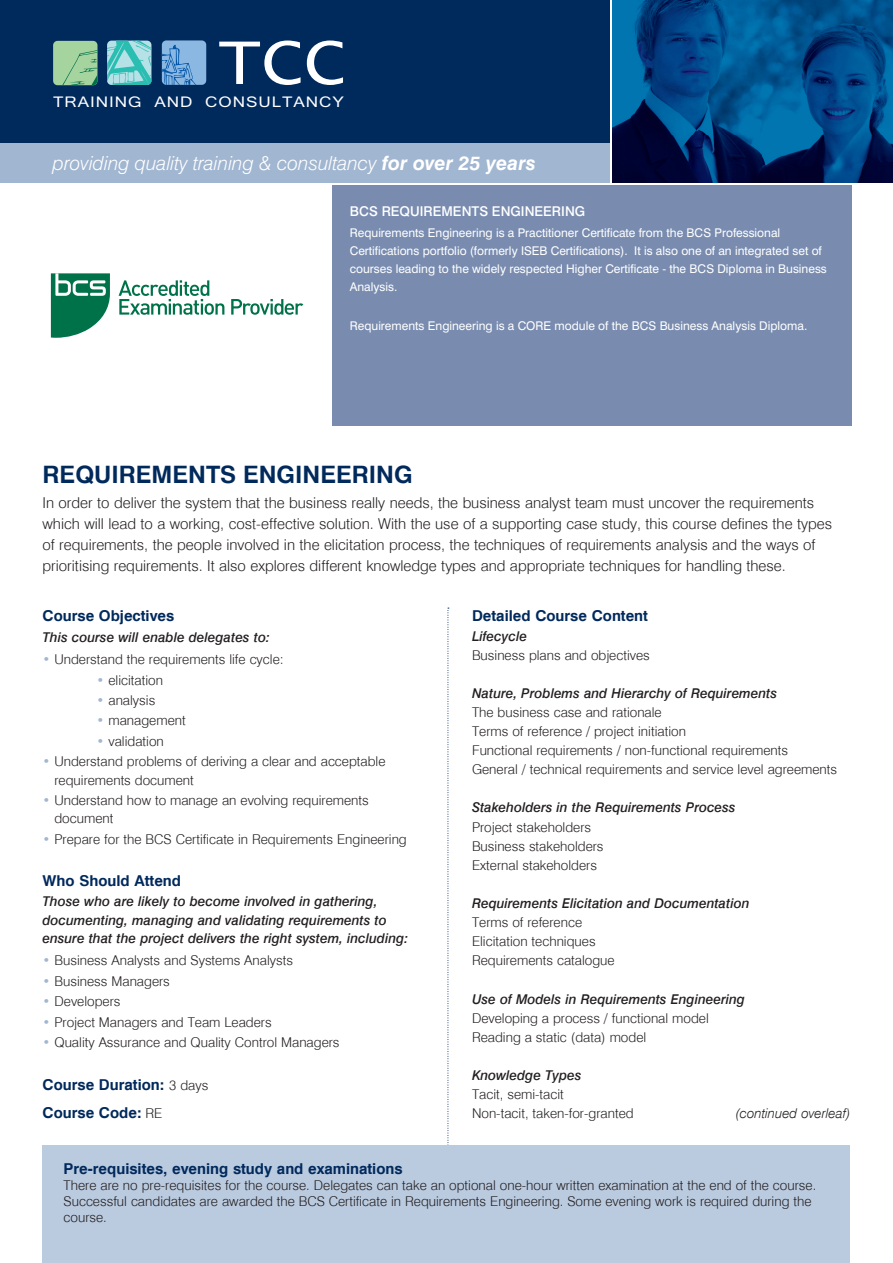
<style>
.page{position:relative;width:893px;height:1263px;background:#fff}
.page>*{position:absolute;margin:0;border:0;box-sizing:border-box;transform-origin:0 0}
.t1{font:67.65px "Lucida Console";color:#fff;scale:1.04 1}
.t2{font:700 24px "Swiss 721 TL";color:#00295c}
.t3{font:italic 300 19.5px "Swiss 721 BT";color:#fff}
.t4{font:16.35px "Raavi";letter-spacing:.05em;color:#fff;scale:1.17 1}
.t5{font:300 15px/21px "Swiss 721 TL";color:#231f20}
.t6{font:700 15px/28.5px "Swiss 721 TL";color:#00295c}
.t7{font:300 13.5px/19px "Swiss 721 TL";color:#231f20}
.t8{font:italic 500 13.5px/18.3px "Swiss 721 TL";color:#231f20}
.t9{font:500 13.5px "Swiss 721 BT";color:#fff}
.t10{font:italic 300 13.5px "Swiss 721 TL";color:#231f20}
.t11{font:12px/18px "Swiss 721 BT";color:#fff}
.s1{font-weight:700}
.s2{color:#a1b6d1}
.s3{font-weight:300;font-size:13.5px;color:#231f20}
</style>
<div class="page">
<div style="left:0;top:0;width:893px;height:183px;background:#00295c"></div>
<div style="left:53px;top:41px;width:44px;height:44px;background:#a6d49e;border-radius:4px"></div>
<svg style="left:60px;top:50px;width:37px;height:36px"></svg>
<svg style="left:107px;top:41px;width:44px;height:44px;background:#73cecc"></svg>
<svg style="left:162px;top:40px;width:44px;height:45px;background:#74a6d6"></svg>
<div style="left:332px;top:184px;width:519px;height:242px;background:#798cb0"></div>
<div style="left:0;top:143px;width:611px;height:41px;background:#a1b6d1"></div>
<img style="left:612px;top:0;width:281px;height:183px">
<hr style="left:0;top:183px;width:893px;height:2px;background:#fff">
<hr style="left:610px;top:0;width:2px;height:184px;background:#fff">
<svg style="left:51px;top:273px;width:59px;height:65px"></svg>
<svg style="left:119px;top:280px;width:105px;height:35px"></svg>
<svg style="left:231px;top:299px;width:72px;height:16px"></svg>
<svg style="left:448px;top:608px;width:1px;height:537px"></svg>
<div style="left:43px;top:1145px;width:807px;height:118px;background:#bacadf"></div>
<h1 class="t1" style="left:218px;top:31px;width:124px">TCC</h1>
<p class="t4" style="left:53px;top:92px;width:250px">TRAINING AND CONSULTANCY</p>
<h3 class="t3" style="left:53px;top:151px;width:484px">providing quality training &amp; consultancy <span class="s1">for over 25 years</span></h3>
<p class="t9" style="left:350px;top:203px;width:237px">BCS REQUIREMENTS ENGINEERING</p>
<p class="t11" style="left:350px;top:225px;width:479px">Requirements Engineering is a Practitioner Certificate from the BCS Professional Certifications portfolio (formerly ISEB Certifications). It is also one of an integrated set of courses leading to the widely respected Higher Certificate - the BCS Diploma in Business Analysis.</p>
<p class="t11" style="left:350px;top:318px;width:459px">Requirements Engineering is a CORE module of the BCS Business Analysis Diploma.</p>
<h2 class="t2" style="left:43px;top:459px;width:372px">REQUIREMENTS ENGINEERING</h2>
<p class="t5" style="left:43px;top:492px;width:791px">In order to deliver the system that the business really needs, the business analyst team must uncover the requirements which will lead to a working, cost-effective solution. With the use of a supporting case study, this course defines the types of requirements, the people involved in the elicitation process, the techniques of requirements analysis and the ways of prioritising requirements. It also explores different knowledge types and appropriate techniques for handling these.</p>
<p class="t6" style="left:43px;top:602px;width:133px">Course Objectives</p>
<p class="t8" style="left:43px;top:627px;width:229px">This course will enable delegates to:</p>
<p class="t7" style="left:43px;top:649px;width:243px"><span class="s2">•</span> Understand the requirements life cycle:</p>
<p class="t7" style="left:97px;top:670px;width:68px"><span class="s2">•</span> elicitation</p>
<p class="t7" style="left:97px;top:690px;width:60px"><span class="s2">•</span> analysis</p>
<p class="t7" style="left:97px;top:711px;width:91px"><span class="s2">•</span> management</p>
<p class="t7" style="left:97px;top:731px;width:69px"><span class="s2">•</span> validation</p>
<p class="t7" style="left:54px;top:752px;width:333px;line-height:18.3px;text-indent:-12px"><span class="s2">•</span> Understand problems of deriving a clear and acceptable requirements document</p>
<p class="t7" style="left:54px;top:790px;width:316px;line-height:18.3px;text-indent:-12px"><span class="s2">•</span> Understand how to manage an evolving requirements document</p>
<p class="t7" style="left:43px;top:829px;width:366px"><span class="s2">•</span> Prepare for the BCS Certificate in Requirements Engineering</p>
<p class="t6" style="left:43px;top:866px;width:140px">Who Should Attend</p>
<p class="t8" style="left:43px;top:892px;width:367px">Those who are likely to become involved in gathering, documenting, managing and validating requirements to ensure that the project delivers the right system, including:</p>
<p class="t7" style="left:43px;top:951px;width:252px"><span class="s2">•</span> Business Analysts and Systems Analysts</p>
<p class="t7" style="left:43px;top:971px;width:129px"><span class="s2">•</span> Business Managers</p>
<p class="t7" style="left:43px;top:991px;width:79px"><span class="s2">•</span> Developers</p>
<p class="t7" style="left:43px;top:1012px;width:231px"><span class="s2">•</span> Project Managers and Team Leaders</p>
<p class="t7" style="left:43px;top:1032px;width:299px"><span class="s2">•</span> Quality Assurance and Quality Control Managers</p>
<p class="t6" style="left:43px;top:1070px;width:167px">Course Duration: <span class="s3">3 days<br></span>Course Code: <span class="s3">RE</span></p>
<p class="t6" style="left:472px;top:602px;width:178px">Detailed Course Content</p>
<p class="t8" style="left:472px;top:626px;width:57px">Lifecycle</p>
<p class="t7" style="left:472px;top:645px;width:179px">Business plans and objectives</p>
<p class="t8" style="left:472px;top:683px;width:307px">Nature, Problems and Hierarchy of Requirements</p>
<p class="t7" style="left:472px;top:702px;width:367px">The business case and rationale<br>Terms of reference / project initiation<br>Functional requirements / non-functional requirements General / technical requirements and service level agreements</p>
<p class="t8" style="left:472px;top:798px;width:265px">Stakeholders in the Requirements Process</p>
<p class="t7" style="left:472px;top:817px;width:133px">Project stakeholders<br>Business stakeholders<br>External stakeholders</p>
<p class="t8" style="left:472px;top:894px;width:279px">Requirements Elicitation and Documentation</p>
<p class="t7" style="left:472px;top:912px;width:144px">Terms of reference<br>Elicitation techniques<br>Requirements catalogue</p>
<p class="t8" style="left:472px;top:989px;width:274px">Use of Models in Requirements Engineering</p>
<p class="t7" style="left:472px;top:1008px;width:238px">Developing a process / functional model<br>Reading a static (data) model</p>
<p class="t8" style="left:472px;top:1065px;width:111px">Knowledge Types</p>
<p class="t7" style="left:472px;top:1084px;width:163px">Tacit, semi-tacit<br>Non-tacit, taken-for-granted</p>
<p class="t10" style="left:735px;top:1105px;width:117px">(continued overleaf)</p>
<p class="t6" style="left:64px;top:1154px;width:341px">Pre-requisites, evening study and examinations</p>
<p class="t7" style="left:64px;top:1177px;width:754px;line-height:16.2px">There are no pre-requisites for the course. Delegates can take an optional one-hour written examination at the end of the course.<br>Successful candidates are awarded the BCS Certificate in Requirements Engineering. Some evening work is required during the course.</p>
</div>
